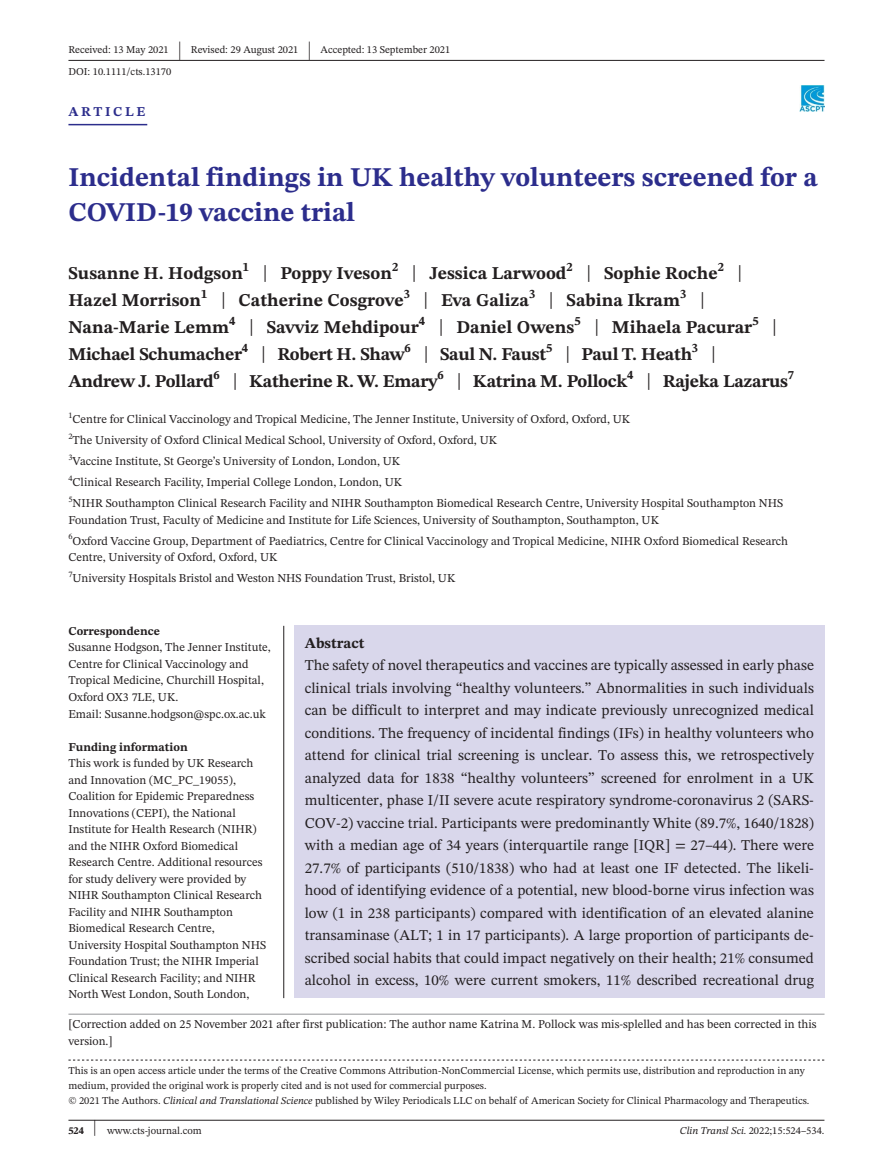
<style>
.page{position:relative;width:893px;height:1174px;background:#fff}
.page>*{position:absolute;margin:0;border:0;box-sizing:border-box;transform-origin:0 0}
.t1{font:700 27px/34.5px "STIX Two Text";color:#2c2d8c}
.t2{font:25.65px "STIX Two Text";color:#231f20;scale:.49 1}
.t3{font:700 18px/27px "STIX Two Text";color:#231f20}
.t4{font:15px/22.5px "STIX Two Text";color:#231f20;text-align:justify}
.t5{font:700 15px "STIX Two Text";color:#231f20}
.t6{font:700 13.5px "STIX Two Text";letter-spacing:.2em;color:#2c2d8c}
.t7{font:12px/16.5px "STIX Two Text";color:#231f20}
.t8{font:700 12px "STIX Two Text";color:#231f20}
.t9{font:10.5px/15px "STIX Two Text";color:#231f20}
.t10{font:8.4px "STIX Two Text";color:#231f20}
.s1{font-weight:400;font-size:23.4px}
.s2{font-style:italic}
.s3{font-weight:700}
.s4{font-size:22.2px}
</style>
<div class="page">
<hr style="left:68px;top:1119px;width:756px;height:1px;background:#231f20">
<img style="left:799px;top:85px;width:25px;height:26px">
<hr style="left:68px;top:60px;width:756px;height:1px;background:#231f20">
<hr style="left:68px;top:124px;width:79px;height:1px;background:#2c2d8c">
<svg style="left:68px;top:1059px;width:756px;height:1px"></svg>
<div style="left:294px;top:626px;width:530px;height:372px;background:#d9d7eb"></div>
<hr style="left:283px;top:626px;width:1px;height:372px;background:#231f20">
<hr style="left:68px;top:1013px;width:756px;height:1px;background:#939598">
<p class="t9" style="left:68px;top:42px;width:102px">Received: 13 May 2021</p>
<h2 class="t2" style="left:178px;top:32px;width:8px">|</h2>
<p class="t9" style="left:191px;top:42px;width:109px">Revised: 29 August 2021</p>
<h2 class="t2" style="left:308px;top:32px;width:8px">|</h2>
<p class="t9" style="left:321px;top:42px;width:131px">Accepted: 13 September 2021</p>
<p class="t9" style="left:68px;top:64px;width:104px">DOI: 10.1111/cts.13170</p>
<p class="t6" style="left:68px;top:101px;width:79px">ARTICLE</p>
<h1 class="t1" style="left:68px;top:161px;width:751px">Incidental findings in UK healthy volunteers screened for a<br>COVID-19 vaccine trial</h1>
<p class="t3" style="left:68px;top:260px;width:727px">Susanne H. Hodgson<sup>1</sup> <span class="s1">|</span> Poppy Iveson<sup>2</sup> <span class="s1">|</span> Jessica Larwood<sup>2</sup> <span class="s1">|</span> Sophie Roche<sup>2</sup> <span class="s1">| </span>Hazel Morrison<sup>1</sup> <span class="s1">|</span> Catherine Cosgrove<sup>3</sup> <span class="s1">|</span> Eva Galiza<sup>3</sup> <span class="s1">|</span> Sabina Ikram<sup>3</sup> <span class="s1">| </span>Nana-Marie Lemm<sup>4</sup> <span class="s1">|</span> Savviz Mehdipour<sup>4</sup> <span class="s1">|</span> Daniel Owens<sup>5</sup> <span class="s1">|</span> Mihaela Pacurar<sup>5</sup> <span class="s1">| </span>Michael Schumacher<sup>4</sup> <span class="s1">|</span> Robert H. Shaw<sup>6</sup> <span class="s1">|</span> Saul N. Faust<sup>5</sup> <span class="s1">|</span> Paul T. Heath<sup>3</sup> <span class="s1">|<br></span>Andrew J. Pollard<sup>6</sup> <span class="s1">|</span> Katherine R. W. Emary<sup>6</sup> <span class="s1">|</span> Katrina M. Pollock<sup>4</sup> <span class="s1">|</span> Rajeka Lazarus<sup>7</sup></p>
<p class="t10" style="left:68px;top:409px;width:6px">1</p>
<p class="t7" style="left:73px;top:411px;width:559px">Centre for Clinical Vaccinology and Tropical Medicine, The Jenner Institute, University of Oxford, Oxford, UK</p>
<p class="t10" style="left:68px;top:430px;width:6px">2</p>
<p class="t7" style="left:73px;top:432px;width:426px">The University of Oxford Clinical Medical School, University of Oxford, Oxford, UK</p>
<p class="t10" style="left:68px;top:451px;width:6px">3</p>
<p class="t7" style="left:73px;top:453px;width:329px">Vaccine Institute, St George’s University of London, London, UK</p>
<p class="t10" style="left:68px;top:472px;width:6px">4</p>
<p class="t7" style="left:73px;top:474px;width:331px">Clinical Research Facility, Imperial College London, London, UK</p>
<p class="t10" style="left:68px;top:493px;width:6px">5</p>
<p class="t7" style="left:68px;top:495px;width:716px;text-indent:4px">NIHR Southampton Clinical Research Facility and NIHR Southampton Biomedical Research Centre, University Hospital Southampton NHS<br>Foundation Trust, Faculty of Medicine and Institute for Life Sciences, University of Southampton, Southampton, UK</p>
<p class="t10" style="left:68px;top:530px;width:6px">6</p>
<p class="t7" style="left:68px;top:532px;width:721px;text-indent:4px">Oxford Vaccine Group, Department of Paediatrics, Centre for Clinical Vaccinology and Tropical Medicine, NIHR Oxford Biomedical Research<br>Centre, University of Oxford, Oxford, UK</p>
<p class="t10" style="left:68px;top:568px;width:6px">7</p>
<p class="t7" style="left:73px;top:570px;width:384px">University Hospitals Bristol and Weston NHS Foundation Trust, Bristol, UK</p>
<p class="t8" style="left:68px;top:622px;width:93px">Correspondence</p>
<p class="t7" style="left:68px;top:639px;width:204px">Susanne Hodgson, The Jenner Institute, Centre for Clinical Vaccinology and Tropical Medicine, Churchill Hospital, Oxford OX3 7LE, UK.<br>Email: Susanne.hodgson@spc.ox.ac.uk</p>
<p class="t8" style="left:68px;top:738px;width:121px">Funding information</p>
<p class="t7" style="left:68px;top:754px;width:199px">This work is funded by UK Research and Innovation (MC_PC_19055), Coalition for Epidemic Preparedness Innovations (CEPI), the National Institute for Health Research (NIHR) and the NIHR Oxford Biomedical Research Centre. Additional resources for study delivery were provided by NIHR Southampton Clinical Research Facility and NIHR Southampton Biomedical Research Centre, University Hospital Southampton NHS Foundation Trust; the NIHR Imperial Clinical Research Facility; and NIHR North West London, South London,</p>
<p class="t5" style="left:305px;top:632px;width:61px">Abstract</p>
<p class="t4" style="left:305px;top:654px;width:511px">The safety of novel therapeutics and vaccines are typically assessed in early phase clinical trials involving “healthy volunteers.” Abnormalities in such individuals can be difficult to interpret and may indicate previously unrecognized medical conditions. The frequency of incidental findings (IFs) in healthy volunteers who attend for clinical trial screening is unclear. To assess this, we retrospectively analyzed data for 1838 “healthy volunteers” screened for enrolment in a UK multicenter, phase I/II severe acute respiratory syndrome-coronavirus 2 (SARS-COV-2) vaccine trial. Participants were predominantly White (89.7%, 1640/1828) with a median age of 34 years (interquartile range [IQR] = 27–44). There were 27.7% of participants (510/1838) who had at least one IF detected. The likeli&shy;hood of identifying evidence of a potential, new blood-borne virus infection was low (1 in 238 participants) compared with identification of an elevated alanine transaminase (ALT; 1 in 17 participants). A large proportion of participants de&shy;scribed social habits that could impact negatively on their health; 21% consumed alcohol in excess, 10% were current smokers, 11% described recreational drug</p>
<p class="t7" style="left:68px;top:1015px;width:750px">[Correction added on 25 November 2021 after first publication: The author name Katrina M. Pollock was mis-splelled and has been corrected in this version.]</p>
<p class="t9" style="left:68px;top:1063px;width:743px">This is an open access article under the terms of the Creative Commons Attribution-NonCommercial License, which permits use, distribution and reproduction in any medium, provided the original work is properly cited and is not used for commercial purposes.<br>© 2021 The Authors. <span class="s2">Clinical and Translational Science</span> published by Wiley Periodicals LLC on behalf of American Society for Clinical Pharmacology and Therapeutics.</p>
<p class="t9" style="left:68px;top:1123px;width:135px"><span class="s3">524</span> <span class="s4">|</span> www.cts-journal.com</p>
<p class="t9" style="left:680px;top:1123px;width:146px"><span class="s2">Clin Transl Sci.</span> 2022;15:524–534.</p>
</div>
